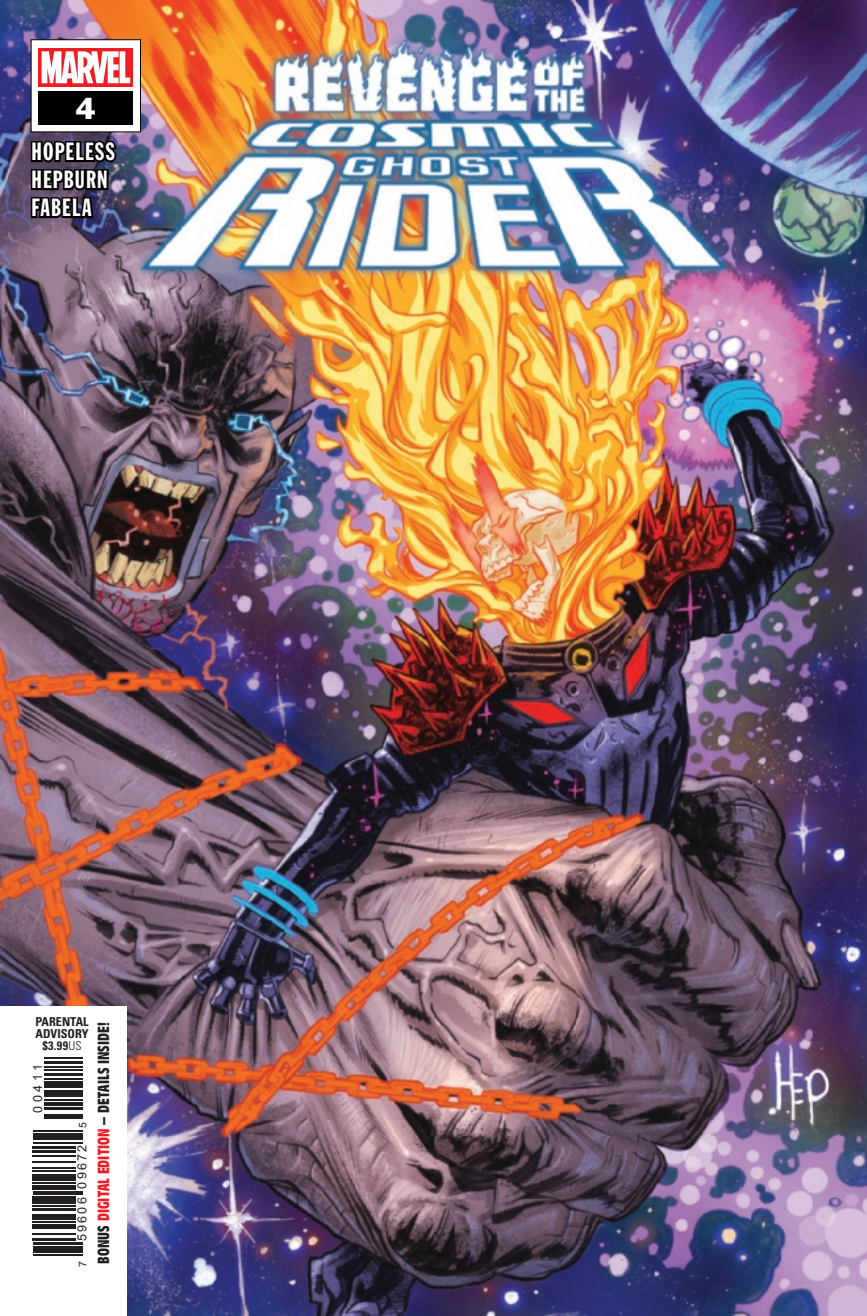
<style>
.page{position:relative;width:867px;height:1316px;background:#fff}
.page>*{position:absolute;margin:0;border:0;box-sizing:border-box;transform-origin:0 0}
.t1{font:28px "Franklin Gothic Std";color:#fff}
.t2{font:24.5px/28px "Franklin Gothic Std Extra Cond";letter-spacing:.045em;color:#fff}
.t3{font:700 condensed 15.75px "Antique Olive Std";letter-spacing:.005em;color:#231f20}
.t4{font:12.6px "Arial";letter-spacing:.17em;color:#231f20}
.t5{font:700 condensed 12.25px/12.2px "Univers LT Std";color:#231f20;text-align:center}
.t6{font:10.5px "Arial";color:#231f20}
.s1{font-weight:300}
.s2{color:#ee1d23}
</style>
<div class="page">
<img style="left:0;top:0;width:866px;height:1315px">
<div style="left:0;top:1006px;width:126px;height:309px;background:#fff"></div>
<hr style="left:33px;top:1253px;width:49px;height:2px;background:#231f20">
<hr style="left:33px;top:1250px;width:49px;height:2px;background:#231f20">
<svg style="left:33px;top:1246px;width:49px;height:3px"></svg>
<hr style="left:33px;top:1241px;width:49px;height:3px;background:#231f20">
<hr style="left:33px;top:1237px;width:43px;height:3px;background:#231f20">
<hr style="left:33px;top:1232px;width:43px;height:2px;background:#231f20">
<hr style="left:33px;top:1227px;width:43px;height:1px;background:#231f20">
<hr style="left:33px;top:1223px;width:43px;height:3px;background:#231f20">
<hr style="left:33px;top:1220px;width:43px;height:2px;background:#231f20">
<div style="left:33px;top:1214px;width:43px;height:5px;background:#231f20"></div>
<hr style="left:33px;top:1207px;width:43px;height:3px;background:#231f20">
<hr style="left:33px;top:1205px;width:43px;height:1px;background:#231f20">
<hr style="left:33px;top:1202px;width:43px;height:1px;background:#231f20">
<div style="left:33px;top:1195px;width:43px;height:6px;background:#231f20"></div>
<hr style="left:33px;top:1193px;width:49px;height:1px;background:#231f20">
<hr style="left:33px;top:1190px;width:49px;height:2px;background:#231f20">
<hr style="left:33px;top:1185px;width:43px;height:4px;background:#231f20">
<hr style="left:33px;top:1181px;width:43px;height:1px;background:#231f20">
<hr style="left:33px;top:1176px;width:43px;height:4px;background:#231f20">
<hr style="left:33px;top:1173px;width:43px;height:2px;background:#231f20">
<hr style="left:33px;top:1169px;width:43px;height:2px;background:#231f20">
<hr style="left:33px;top:1167px;width:43px;height:1px;background:#231f20">
<hr style="left:33px;top:1160px;width:43px;height:2px;background:#231f20">
<hr style="left:33px;top:1155px;width:43px;height:1px;background:#231f20">
<hr style="left:33px;top:1149px;width:43px;height:3px;background:#231f20">
<hr style="left:33px;top:1146px;width:43px;height:2px;background:#231f20">
<hr style="left:33px;top:1142px;width:49px;height:1px;background:#231f20">
<hr style="left:33px;top:1135px;width:49px;height:4px;background:#231f20">
<hr style="left:33px;top:1133px;width:49px;height:1px;background:#231f20">
<hr style="left:33px;top:1130px;width:49px;height:1px;background:#231f20">
<hr style="left:44px;top:1117px;width:38px;height:1px;background:#231f20">
<hr style="left:44px;top:1113px;width:38px;height:3px;background:#231f20">
<hr style="left:44px;top:1106px;width:38px;height:3px;background:#231f20">
<hr style="left:44px;top:1104px;width:38px;height:1px;background:#231f20">
<hr style="left:44px;top:1101px;width:38px;height:2px;background:#231f20">
<hr style="left:44px;top:1098px;width:38px;height:2px;background:#231f20">
<hr style="left:44px;top:1092px;width:38px;height:4px;background:#231f20">
<hr style="left:44px;top:1089px;width:38px;height:2px;background:#231f20">
<hr style="left:44px;top:1083px;width:38px;height:4px;background:#231f20">
<hr style="left:44px;top:1080px;width:38px;height:2px;background:#231f20">
<hr style="left:44px;top:1078px;width:38px;height:1px;background:#231f20">
<hr style="left:44px;top:1072px;width:38px;height:3px;background:#231f20">
<hr style="left:44px;top:1068px;width:38px;height:2px;background:#231f20">
<hr style="left:44px;top:1066px;width:38px;height:1px;background:#231f20">
<hr style="left:44px;top:1060px;width:38px;height:3px;background:#231f20">
<hr style="left:44px;top:1057px;width:38px;height:1px;background:#231f20">
<svg style="left:29px;top:39px;width:112px;height:181px"></svg>
<h1 class="t1" style="left:76px;top:90px;width:22px">4</h1>
<h2 class="t2" style="left:32px;top:138px;width:85px">HOPELESS<br>HEPBURN<br>FABELA</h2>
<p class="t5" style="left:35px;top:1014px;width:55px">PARENTAL<br>ADVISORY $3.99<span class="s1">US</span></p>
<p class="t4" style="left:30px;top:1112px;width:50px;rotate:-90deg">00411</p>
<p class="t6" style="left:76px;top:1128px;width:7px;rotate:-90deg">5</p>
<p class="t4" style="left:74px;top:1240px;width:98px;rotate:-90deg">59606 09672</p>
<p class="t6" style="left:76px;top:1266px;width:7px;rotate:-90deg">7</p>
<p class="t3" style="left:95px;top:1263px;width:243px;rotate:-90deg">BONUS <span class="s2">DIGITAL EDITION</span> – DETAILS INSIDE!</p>
</div>
